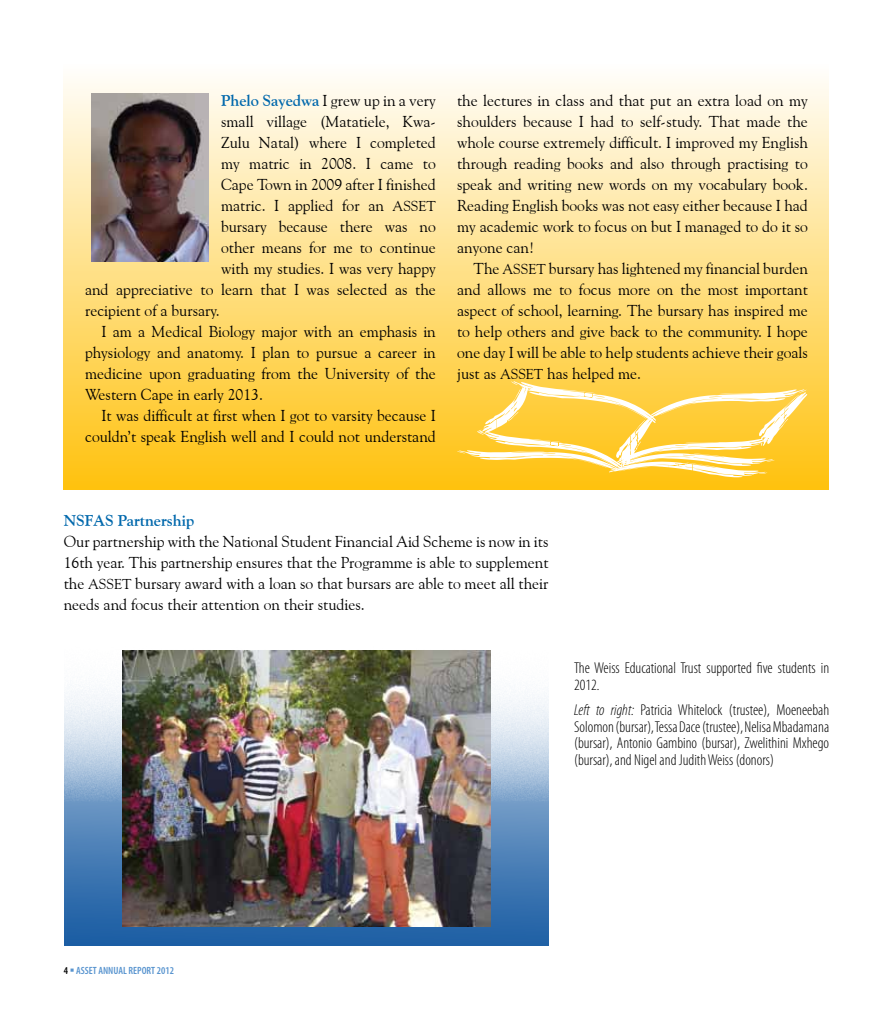
<style>
.page{position:relative;width:893px;height:1021px;background:#fff}
.page>*{position:absolute;margin:0;border:0;box-sizing:border-box;transform-origin:0 0}
.t1{font:15.75px/21px "Goudy Old Style BT";color:#000;text-align:justify}
.t2{font:300 condensed 15.75px/16.5px "Myriad Pro";color:#000}
.t3{font:700 15.75px "Goudy Old Style BT";color:#0068ac}
.t4{font:600 condensed 10.5px "Myriad Pro";color:#5894cf}
.s1{font-weight:700;color:#0068ac}
.s2{font-size:14.25px}
.s3{font-style:italic}
.s4{color:#000}
</style>
<div class="page">
<div style="left:64px;top:64px;width:765px;height:425px;background:linear-gradient(to bottom,#fffefd,#ffc20e)"></div>
<svg style="left:457px;top:381px;width:350px;height:96px"></svg>
<svg style="left:64px;top:689px;width:485px;height:257px;background:#6b96c3"></svg>
<img style="left:122px;top:650px;width:369px;height:277px">
<img style="left:91px;top:94px;width:117px;height:168px">
<p class="t1" style="left:221px;top:90px;width:216px"><span class="s1">Phelo Sayedwa</span> I grew up in a very</p>
<p class="t1" style="left:221px;top:111px;width:216px">small village (Matatiele, Kwa-</p>
<p class="t1" style="left:221px;top:132px;width:216px">Zulu Natal) where I completed</p>
<p class="t1" style="left:221px;top:153px;width:216px">my matric in 2008. I came to</p>
<p class="t1" style="left:221px;top:174px;width:216px">Cape Town in 2009 after I finished</p>
<p class="t1" style="left:221px;top:195px;width:216px">matric. I applied for an <span class="s2">ASSET</span></p>
<p class="t1" style="left:221px;top:216px;width:216px">bursary because there was no</p>
<p class="t1" style="left:221px;top:237px;width:216px">other means for me to continue</p>
<p class="t1" style="left:221px;top:258px;width:216px">with my studies. I was very happy</p>
<p class="t1" style="left:85px;top:279px;width:352px">and appreciative to learn that I was selected as the</p>
<p class="t1" style="left:85px;top:300px;width:136px">recipient of a bursary.</p>
<p class="t1" style="left:102px;top:321px;width:336px">I am a Medical Biology major with an emphasis in</p>
<p class="t1" style="left:85px;top:342px;width:352px">physiology and anatomy. I plan to pursue a career in</p>
<p class="t1" style="left:85px;top:363px;width:352px">medicine upon graduating from the University of the</p>
<p class="t1" style="left:85px;top:384px;width:179px">Western Cape in early 2013.</p>
<p class="t1" style="left:102px;top:405px;width:336px">It was difficult at first when I got to varsity because I</p>
<p class="t1" style="left:85px;top:425px;width:352px">couldn’t speak English well and I could not understand</p>
<p class="t1" style="left:457px;top:90px;width:352px">the lectures in class and that put an extra load on my shoulders because I had to self-study. That made the whole course extremely difficult. I improved my English through reading books and also through practising to speak and writing new words on my vocabulary book.<br>Reading English books was not easy either because I had my academic work to focus on but I managed to do it so anyone can!</p>
<p class="t1" style="left:457px;top:258px;width:352px;text-indent:17px">The <span class="s2">ASSET</span> bursary has lightened my financial burden and allows me to focus more on the most important aspect of school, learning. The bursary has inspired me to help others and give back to the community. I hope one day I will be able to help students achieve their goals just as <span class="s2">ASSET</span> has helped me.</p>
<p class="t3" style="left:64px;top:511px;width:132px">NSFAS Partnership</p>
<p class="t1" style="left:64px;top:531px;width:486px">Our partnership with the National Student Financial Aid Scheme is now in its 16th year. This partnership ensures that the Programme is able to supplement the <span class="s2">ASSET</span> bursary award with a loan so that bursars are able to meet all their needs and focus their attention on their studies.</p>
<p class="t2" style="left:574px;top:659px;width:257px">The Weiss Educational Trust supported five students in<br>2012.</p>
<p class="t2" style="left:574px;top:701px;width:257px;text-align:justify"><span class="s3">Left to right:</span> Patricia Whitelock (trustee), Moeneebah Solomon (bursar), Tessa Dace (trustee), Nelisa Mbadamana (bursar), Antonio Gambino (bursar), Zwelithini Mxhego (bursar), and Nigel and Judith Weiss (donors)</p>
<p class="t4" style="left:64px;top:963px;width:112px"><span class="s4">4</span> ▪ ASSET ANNUAL REPORT 2012</p>
</div>
